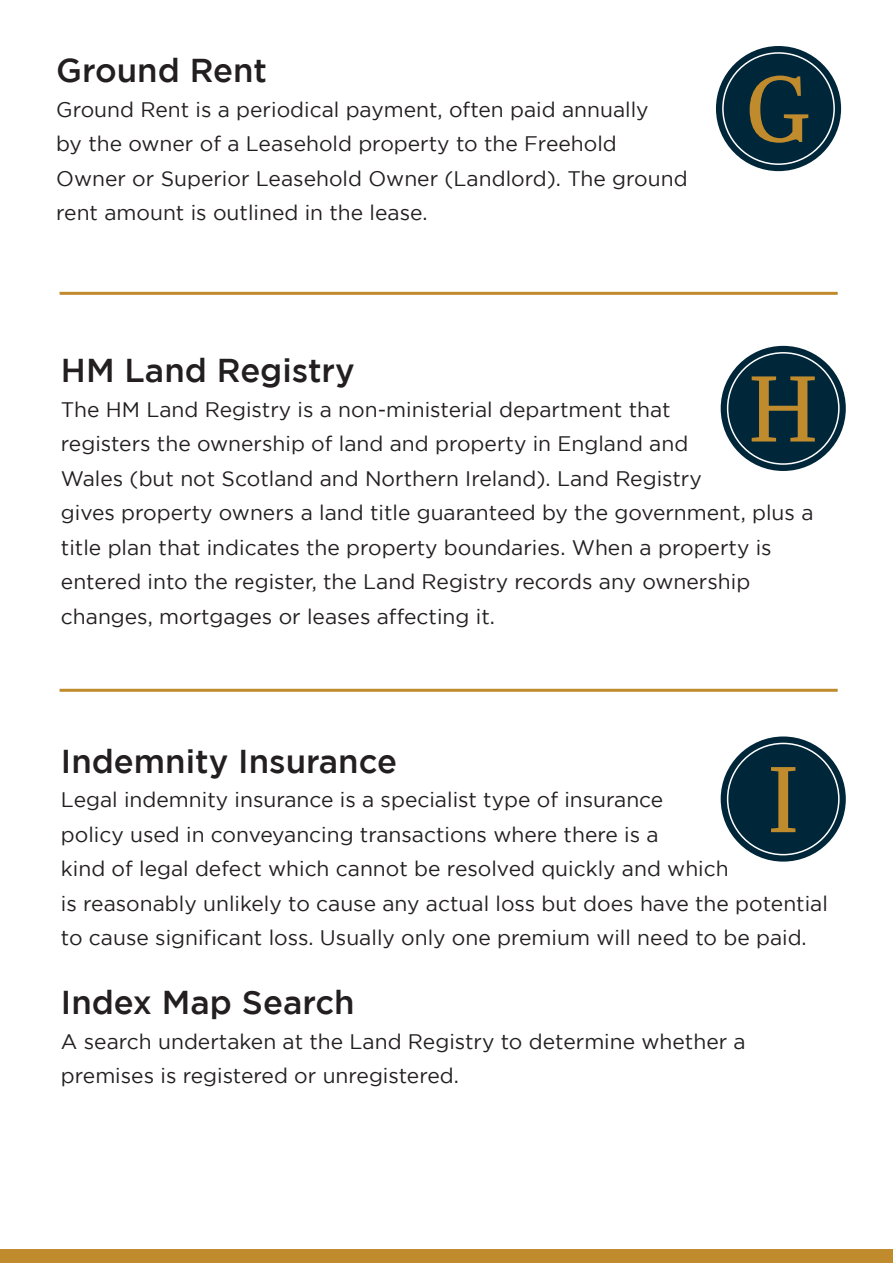
<style>
.page{position:relative;width:893px;height:1263px;background:#fff}
.page>*{position:absolute;margin:0;border:0;box-sizing:border-box;transform-origin:0 0}
.t1{font:93px "Abril Text";color:#bf8b2c}
.t2{font:500 33px "Gotham";color:#231f20}
.t3{font:21px/34.5px "Gotham";color:#231f20}
</style>
<div class="page">
<div style="left:716px;top:46px;width:125px;height:125px;background:#002639;border-radius:50%"></div>
<div style="left:722px;top:52px;width:113px;height:113px;border:2px solid #fff;border-radius:50%"></div>
<hr style="left:60px;top:292px;width:778px;height:3px;background:#bf8b2c">
<div style="left:721px;top:346px;width:125px;height:125px;background:#002639;border-radius:50%"></div>
<div style="left:727px;top:352px;width:113px;height:113px;border:2px solid #fff;border-radius:50%"></div>
<hr style="left:60px;top:689px;width:778px;height:3px;background:#bf8b2c">
<div style="left:721px;top:736px;width:125px;height:126px;background:#002639;border-radius:50%"></div>
<div style="left:727px;top:743px;width:113px;height:112px;border:2px solid #fff;border-radius:50%"></div>
<div style="left:0;top:1249px;width:893px;height:14px;background:#bf8b2c"></div>
<h2 class="t2" style="left:56px;top:52px;width:212px">Ground Rent</h2>
<p class="t3" style="left:56px;top:92px;width:633px">Ground Rent is a periodical payment, often paid annually<br>by the owner of a Leasehold property to the Freehold Owner or Superior Leasehold Owner (Landlord). The ground rent amount is outlined in the lease.</p>
<h1 class="t1" style="left:746px;top:42px;width:67px">G</h1>
<h2 class="t2" style="left:61px;top:352px;width:295px">HM Land Registry</h2>
<p class="t3" style="left:61px;top:391px;width:754px">The HM Land Registry is a non-ministerial department that<br>registers the ownership of land and property in England and<br>Wales (but not Scotland and Northern Ireland). Land Registry<br>gives property owners a land title guaranteed by the government, plus a title plan that indicates the property boundaries. When a property is entered into the register, the Land Registry records any ownership changes, mortgages or leases affecting it.</p>
<h1 class="t1" style="left:748px;top:341px;width:73px">H</h1>
<h2 class="t2" style="left:61px;top:742px;width:338px">Indemnity Insurance</h2>
<p class="t3" style="left:61px;top:782px;width:769px">Legal indemnity insurance is a specialist type of insurance<br>policy used in conveyancing transactions where there is a<br>kind of legal defect which cannot be resolved quickly and which<br>is reasonably unlikely to cause any actual loss but does have the potential to cause significant loss. Usually only one premium will need to be paid.</p>
<h1 class="t1" style="left:767px;top:732px;width:34px">I</h1>
<h2 class="t2" style="left:61px;top:984px;width:295px">Index Map Search</h2>
<p class="t3" style="left:61px;top:1024px;width:686px">A search undertaken at the Land Registry to determine whether a premises is registered or unregistered.</p>
</div>
